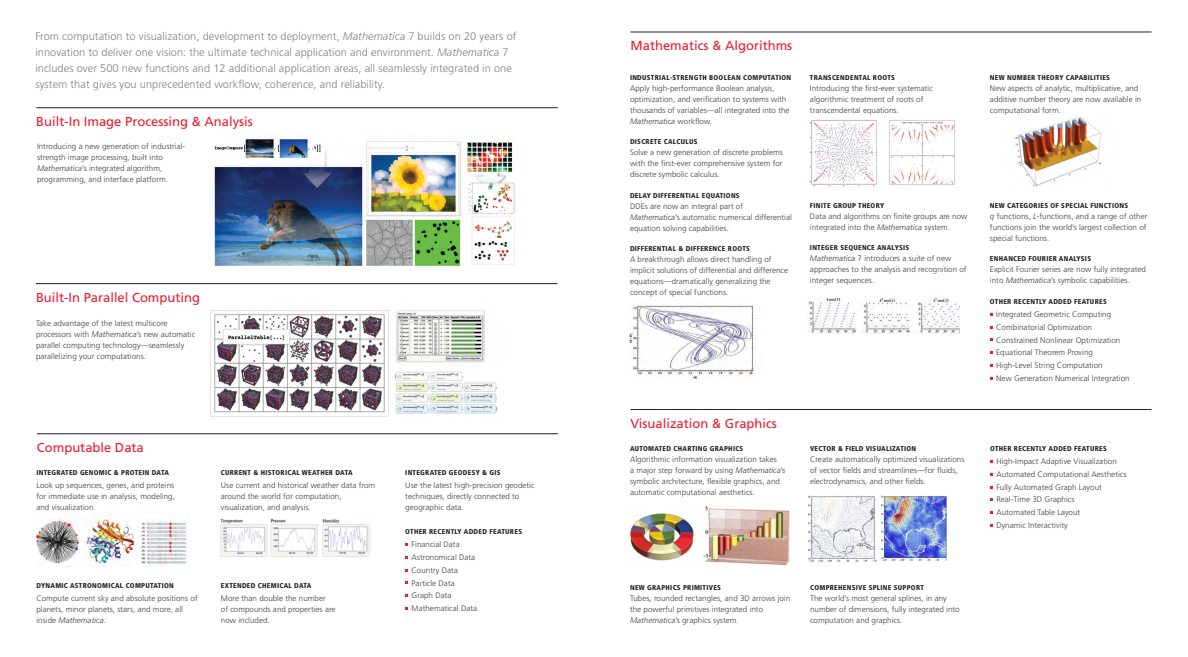
<style>
.page{position:relative;width:1188px;height:657px;background:#fff}
.page>*{position:absolute;margin:0;border:0;box-sizing:border-box;transform-origin:0 0}
.subhead{font:13px "Frutiger";color:#ee1b2d}
.t1{font:300 11px/16px "Frutiger";letter-spacing:.005em;color:#808285}
.t2{font:300 8px/11px "Frutiger";letter-spacing:.005em;color:#3e3e3f}
.t3{font:900 condensed 7px "Frutiger";letter-spacing:.04em;color:#231f20}
.s1{font-style:italic}
</style>
<div class="page">
<hr style="left:36px;top:108px;width:522px;height:1px;background:#231f20">
<hr style="left:36px;top:283px;width:521px;height:1px;background:#231f20">
<img style="left:214px;top:139px;width:302px;height:127px">
<img style="left:210px;top:310px;width:288px;height:107px">
<img style="left:630px;top:506px;width:160px;height:59px">
<img style="left:808px;top:495px;width:68px;height:68px">
<img style="left:882px;top:495px;width:64px;height:66px">
<hr style="left:631px;top:409px;width:521px;height:1px;background:#231f20">
<hr style="left:37px;top:434px;width:521px;height:1px;background:#231f20">
<hr style="left:630px;top:32px;width:522px;height:1px;background:#231f20">
<img style="left:629px;top:303px;width:125px;height:77px">
<img style="left:36px;top:514px;width:151px;height:53px">
<img style="left:220px;top:518px;width:150px;height:39px">
<img style="left:810px;top:120px;width:67px;height:67px">
<img style="left:891px;top:122px;width:62px;height:61px">
<div style="left:889px;top:120px;width:66px;height:65px;border:1px solid #d1d2d4"></div>
<img style="left:808px;top:296px;width:152px;height:38px">
<img style="left:1014px;top:118px;width:88px;height:69px">
<p class="t1" style="left:35px;top:29px;width:483px">From computation to visualization, development to deployment, <span class="s1">Mathematica</span> 7 builds on 20 years of innovation to deliver one vision: the ultimate technical application and environment. <span class="s1">Mathematica</span> 7 includes over 500 new functions and 12 additional application areas, all seamlessly integrated in one system that gives you unprecedented workflow, coherence, and reliability.</p>
<p class="subhead" style="left:36px;top:114px;width:218px">Built-In Image Processing &amp; Analysis</p>
<p class="t2" style="left:37px;top:141px;width:150px">Introducing a new generation of industrial&shy;strength image processing, built into <span class="s1">Mathematica</span>’s integrated algorithm, programming, and interface platform.</p>
<p class="subhead" style="left:36px;top:290px;width:165px">Built-In Parallel Computing</p>
<p class="t2" style="left:36px;top:318px;width:161px">Take advantage of the latest multicore processors with <span class="s1">Mathematica</span>’s new automatic parallel computing technology—seamlessly parallelizing your computations.</p>
<p class="subhead" style="left:37px;top:440px;width:108px">Computable Data</p>
<p class="t3" style="left:36px;top:469px;width:134px">INTEGRATED GENOMIC &amp; PROTEIN DATA</p>
<p class="t2" style="left:36px;top:480px;width:140px;text-align:justify">Look up sequences, genes, and proteins for immediate use in analysis, modeling, and visualization.</p>
<p class="t3" style="left:221px;top:469px;width:133px">CURRENT &amp; HISTORICAL WEATHER DATA</p>
<p class="t2" style="left:221px;top:480px;width:156px">Use current and historical weather data from around the world for computation, visualization, and analysis.</p>
<p class="t3" style="left:36px;top:581px;width:139px">DYNAMIC ASTRONOMICAL COMPUTATION</p>
<p class="t2" style="left:36px;top:593px;width:163px">Compute current sky and absolute positions of planets, minor planets, stars, and more, all inside <span class="s1">Mathematica</span>.</p>
<p class="t3" style="left:221px;top:581px;width:92px">EXTENDED CH EMICAL DATA</p>
<p class="t2" style="left:221px;top:593px;width:116px">More than double the number<br>of compounds and properties are now included.</p>
<p class="t3" style="left:405px;top:469px;width:97px">INTEGRATED GEODESY &amp; GIS</p>
<p class="t2" style="left:405px;top:480px;width:131px">Use the latest high-precision geodetic techniques, directly connected to geographic data.</p>
<p class="t3" style="left:405px;top:528px;width:118px">OTHER RECENTLY ADDED FEATURES</p>
<p class="t2" style="left:412px;top:539px;width:50px">Financial Data</p>
<p class="t2" style="left:412px;top:552px;width:65px">Astronomical Data</p>
<p class="t2" style="left:412px;top:564px;width:48px">Country Data</p>
<p class="t2" style="left:412px;top:577px;width:45px">Particle Data</p>
<p class="t2" style="left:412px;top:590px;width:41px">Graph Data</p>
<p class="t2" style="left:412px;top:603px;width:67px">Mathematical Data</p>
<p class="subhead" style="left:630px;top:38px;width:163px">Mathematics &amp; Algorithms</p>
<p class="t3" style="left:630px;top:73px;width:163px">INDUSTRIAL-STRENGTH BOOLEAN COMPUTATION</p>
<p class="t2" style="left:630px;top:83px;width:161px">Apply high-performance Boolean analysis, optimization, and verification to systems with thousands of variables—all integrated into the <span class="s1">Mathematica</span> workflow.</p>
<p class="t3" style="left:630px;top:138px;width:68px">DISCRETE CALCULUS</p>
<p class="t2" style="left:630px;top:147px;width:154px;text-align:justify">Solve a new generation of discrete problems with the first-ever comprehensive system for discrete symbolic calculus.</p>
<p class="t3" style="left:630px;top:191px;width:111px">DELAY DIFFERENTIAL EQUATIONS</p>
<p class="t2" style="left:630px;top:201px;width:163px">DDEs are now an integral part of<br><span class="s1">Mathematica</span>’s automatic numerical differential equation solving capabilities.</p>
<p class="t3" style="left:630px;top:245px;width:121px">DIFFERENTIAL &amp; DIFFERENCE ROOTS</p>
<p class="t2" style="left:630px;top:254px;width:160px">A breakthrough allows direct handling of implicit solutions of differential and difference equations—dramatically generalizing the concept of special functions.</p>
<p class="t3" style="left:810px;top:73px;width:86px">TRANSCENDENTAL ROOTS</p>
<p class="t2" style="left:810px;top:83px;width:125px">Introducing the first-ever systematic algorithmic treatment of roots of transcendental equations.</p>
<p class="t3" style="left:810px;top:201px;width:76px">FINITE GROUP THEORY</p>
<p class="t2" style="left:810px;top:211px;width:159px">Data and algorithms on finite groups are now integrated into the <span class="s1">Mathematica</span> system.</p>
<p class="t3" style="left:810px;top:244px;width:100px">INTEGER SEQUENCE ANALYSIS</p>
<p class="t2" style="left:810px;top:253px;width:158px"><span class="s1">Mathematica</span> 7 introduces a suite of new approaches to the analysis and recognition of integer sequences.</p>
<p class="subhead" style="left:631px;top:416px;width:148px">Visualization &amp; Graphics</p>
<p class="t3" style="left:630px;top:445px;width:114px">AUTOMATED CHARTING GRAPH ICS</p>
<p class="t2" style="left:630px;top:454px;width:157px">Algorithmic information visualization takes<br>a major step forward by using <span class="s1">Mathematica</span>’s symbolic architecture, flexible graphics, and automatic computational aesthetics.</p>
<p class="t3" style="left:810px;top:445px;width:108px">VECTOR &amp; FIELD VISUALIZATION</p>
<p class="t2" style="left:810px;top:454px;width:156px">Create automatically optimized visualizations of vector fields and streamlines—for fluids, electrodynamics, and other fields.</p>
<p class="t3" style="left:630px;top:584px;width:92px">NEW GRAPH ICS PRIMITIVES</p>
<p class="t2" style="left:630px;top:593px;width:162px">Tubes, rounded rectangles, and 3D arrows join the powerful primitives integrated into<br><span class="s1">Mathematica</span>’s graphics system.</p>
<p class="t3" style="left:810px;top:584px;width:115px">COMPREHENSIVE SPLINE SUPPORT</p>
<p class="t2" style="left:810px;top:593px;width:151px">The world’s most general splines, in any number of dimensions, fully integrated into computation and graphics.</p>
<p class="t3" style="left:990px;top:73px;width:121px">NEW NUMBER THEORY CAPABILITIES</p>
<p class="t2" style="left:990px;top:83px;width:153px">New aspects of analytic, multiplicative, and additive number theory are now available in computational form.</p>
<p class="t3" style="left:990px;top:201px;width:139px">NEW CATEGORIES OF SPECIAL FUNCTIONS</p>
<p class="t2" style="left:990px;top:211px;width:159px;text-align:justify"><span class="s1">q</span> functions, <span class="s1">L</span>-functions, and a range of other functions join the world’s largest collection of special functions.</p>
<p class="t3" style="left:990px;top:255px;width:102px">ENHANCED FOURIER ANALYSIS</p>
<p class="t2" style="left:990px;top:264px;width:157px">Explicit Fourier series are now fully integrated into <span class="s1">Mathematica</span>’s symbolic capabilities.</p>
<p class="t3" style="left:990px;top:297px;width:118px">OTHER RECENTLY ADDED FEATURES</p>
<p class="t2" style="left:996px;top:309px;width:116px">Integrated Geometric Computing</p>
<p class="t2" style="left:996px;top:321px;width:97px">Combinatorial Optimization</p>
<p class="t2" style="left:996px;top:334px;width:126px">Constrained Nonlinear Optimization</p>
<p class="t2" style="left:996px;top:347px;width:98px">Equational Theorem Proving</p>
<p class="t2" style="left:996px;top:360px;width:108px">High-Level String Computation</p>
<p class="t2" style="left:996px;top:373px;width:135px">New Generation Numerical Integration</p>
<p class="t3" style="left:990px;top:445px;width:118px">OTHER RECENTLY ADDED FEATURES</p>
<p class="t2" style="left:996px;top:456px;width:122px">High-Impact Adaptive Visualization</p>
<p class="t2" style="left:996px;top:469px;width:132px">Automated Computational Aesthetics</p>
<p class="t2" style="left:996px;top:481px;width:107px">Fully Automated Graph Layout</p>
<p class="t2" style="left:996px;top:494px;width:80px">Real-Time 3D Graphics</p>
<p class="t2" style="left:996px;top:507px;width:85px">Automated Table Layout</p>
<p class="t2" style="left:996px;top:520px;width:73px">Dynamic Interactivity</p>
</div>
